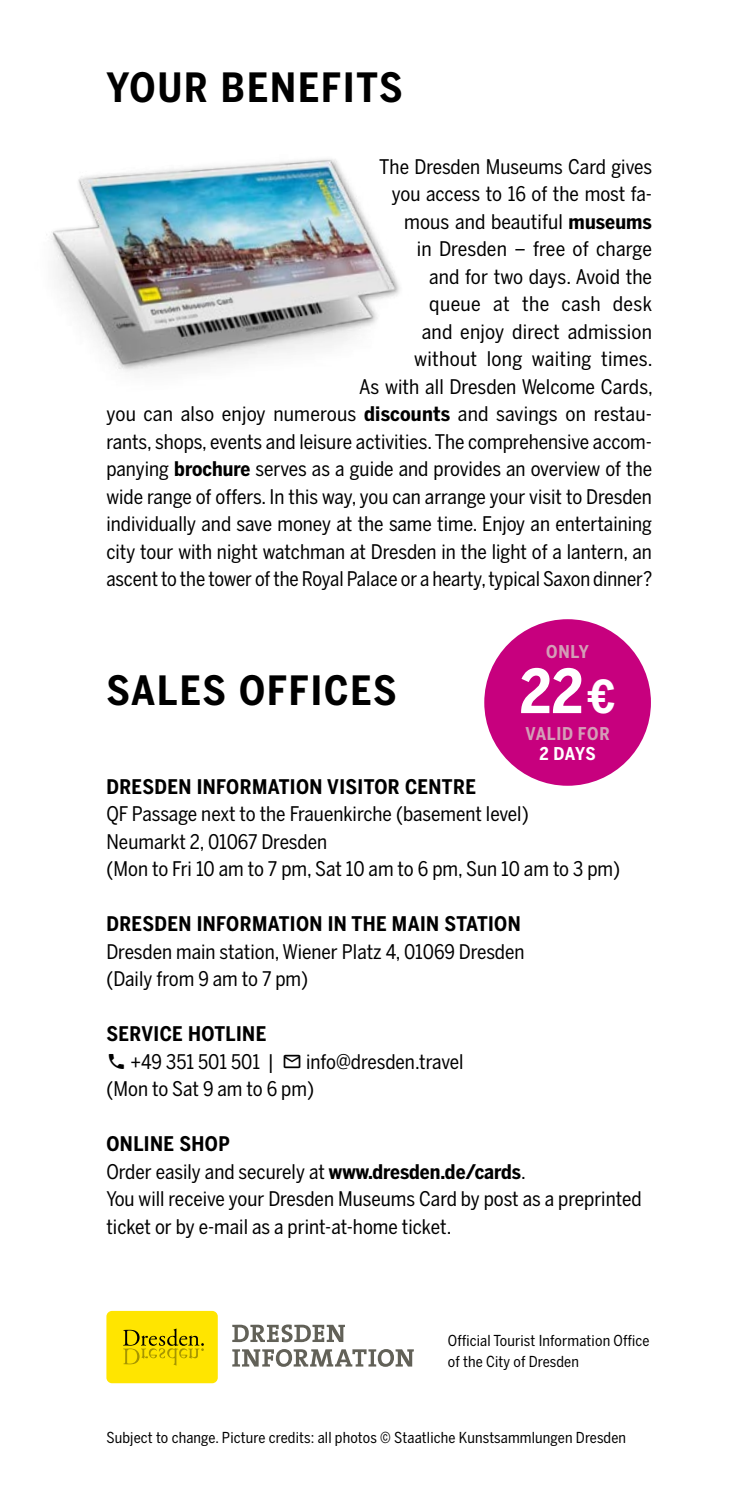
<style>
.page{position:relative;width:745px;height:1489px;background:#fff}
.page>*{position:absolute;margin:0;border:0;box-sizing:border-box;transform-origin:0 0}
.t1{font:700 60px "Benton Sans Cond";color:#fff}
.t2{font:700 40px "Benton Sans Cond";letter-spacing:.05em;color:#000}
.t3{font:20px/27.5px "Benton Sans Cond";color:#000}
.t4{font:700 20px "Benton Sans Cond";letter-spacing:.02em;color:#000}
.t5{font:700 17.5px "Benton Sans Cond";letter-spacing:.04em;color:#d49eb7}
.t6{font:700 17.5px "Benton Sans Cond";color:#fff}
.t7{font:15px/21.2px "Benton Sans Cond";letter-spacing:.01em;color:#000}
.s1{font-weight:700}
.s2{font-size:45px}
</style>
<div class="page">
<div style="left:106px;top:1310px;width:112px;height:72px;background:#ffe500;border-radius:6px"></div>
<svg style="left:123px;top:1328px;width:81px;height:37px"></svg>
<svg style="left:232px;top:1324px;width:113px;height:18px"></svg>
<svg style="left:232px;top:1349px;width:181px;height:17px"></svg>
<div style="left:484px;top:619px;width:166px;height:166px;background:#c7007e;border-radius:50%"></div>
<img style="left:46px;top:159px;width:354px;height:213px">
<h2 class="t2" style="left:106px;top:64px;width:297px">YOUR BENEFITS</h2>
<p class="t3" style="left:106px;top:152px;width:547px;text-align:right">The Dresden Museums Card gives<br>you access to 16 of the most fa-<br>mous and beautiful <span class="s1">museums<br></span>in Dresden – free of charge<br>and for two days. Avoid the<br>queue at the cash desk<br>and enjoy direct admission<br>without long waiting times.<br>As with all Dresden Welcome Cards,<br>you can also enjoy numerous <span class="s1">discounts</span> and savings on restau&shy;rants, shops, events and leisure activities. The comprehensive accom&shy;panying <span class="s1">brochure</span> serves as a guide and provides an overview of the wide range of offers. In this way, you can arrange your visit to Dresden individually and save money at the same time. Enjoy an entertaining city tour with night watchman at Dresden in the light of a lantern, an ascent to the tower of the Royal Palace or a hearty, typical Saxon dinner?</p>
<h2 class="t2" style="left:106px;top:666px;width:291px">SALES OFFICES</h2>
<p class="t5" style="left:546px;top:641px;width:44px">ONLY</p>
<h1 class="t1" style="left:519px;top:656px;width:97px">22<span class="s2">€</span></h1>
<p class="t5" style="left:525px;top:723px;width:86px">VALID FOR</p>
<p class="t6" style="left:539px;top:743px;width:58px">2 DAYS</p>
<p class="t4" style="left:106px;top:774px;width:371px">DRESDEN INFORMATION VISITOR CENTRE</p>
<p class="t3" style="left:106px;top:800px;width:515px">QF Passage next to the Frauenkirche (basement level)<br>Neumarkt 2, 01067 Dresden<br>(Mon to Fri 10 am to 7 pm, Sat 10 am to 6 pm, Sun 10 am to 3 pm)</p>
<p class="t4" style="left:106px;top:912px;width:415px">DRESDEN INFORMATION IN THE MAIN STATION</p>
<p class="t3" style="left:106px;top:937px;width:419px">Dresden main station, Wiener Platz 4, 01069 Dresden (Daily from 9 am to 7 pm)</p>
<p class="t4" style="left:106px;top:1022px;width:161px">SERVICE HOTLINE</p>
<p class="t3" style="left:130px;top:1047px;width:145px">+49 351 501 501 |</p>
<p class="t3" style="left:106px;top:1047px;width:358px;text-indent:199px">info@dresden.travel (Mon to Sat 9 am to 6 pm)</p>
<p class="t3" style="left:106px;top:1130px;width:536px"><span class="s1">ONLINE SHOP<br></span>Order easily and securely at <span class="s1">www.dresden.de/cards</span>.<br>You will receive your Dresden Museums Card by post as a preprinted ticket or by e-mail as a print-at-home ticket.</p>
<p class="t7" style="left:447px;top:1329px;width:203px">Official Tourist Information Office of the City of Dresden</p>
<p class="t7" style="left:106px;top:1426px;width:521px">Subject to change. Picture credits: all photos © Staatliche Kunstsammlungen Dresden</p>
</div>
